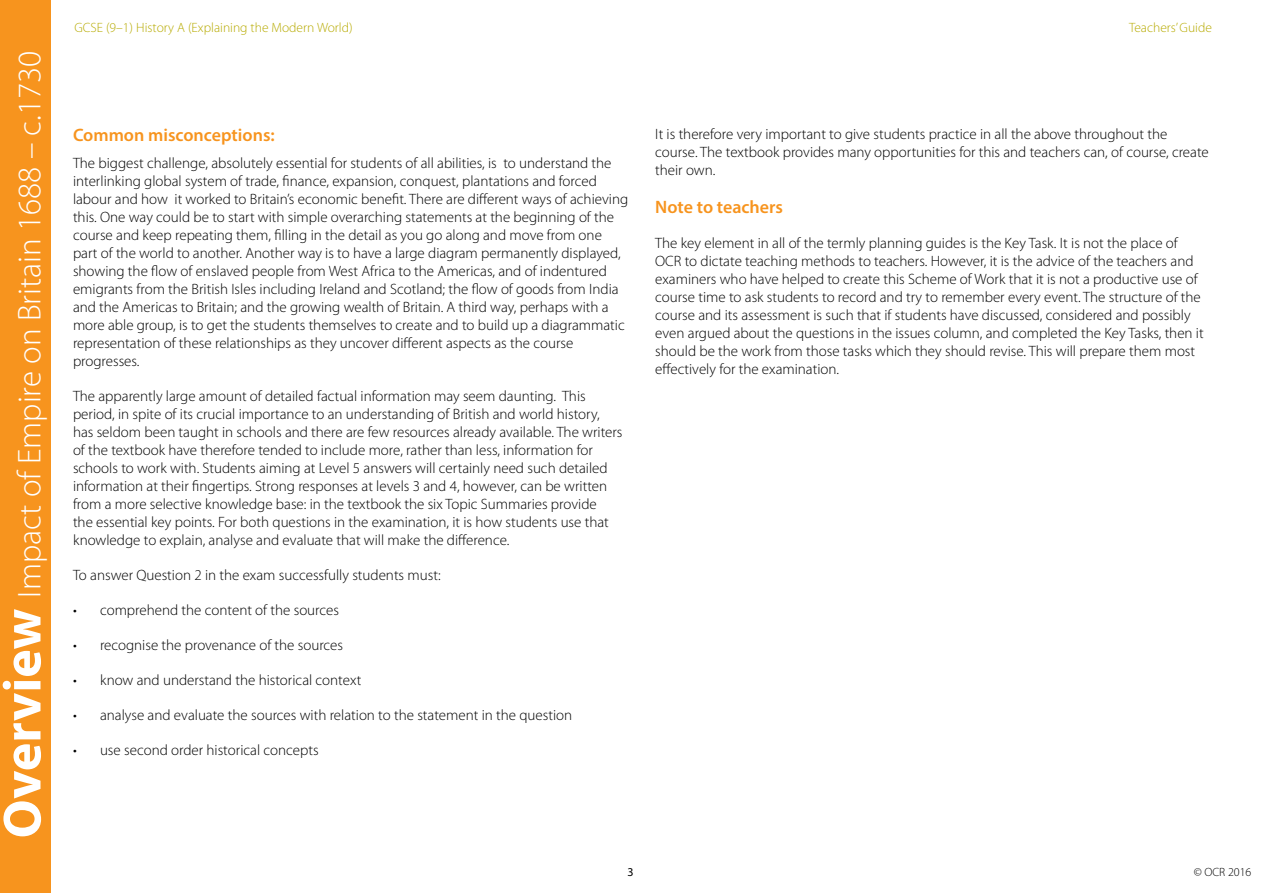
<style>
.page{position:relative;width:1263px;height:893px;background:#fff}
.page>*{position:absolute;margin:0;border:0;box-sizing:border-box;transform-origin:0 0}
.t1{font:300 33px "Myriad Pro";color:#fff}
.TConc_Body{font:600 18px "Myriad Pro";color:#f7941e}
.t2{font:300 15px/18px "Myriad Pro";color:#000}
.t3{font:300 13.5px "Myriad Pro";color:#b7aa00}
.t4{font:300 12px "Myriad Pro";color:#000}
.t5{font:12px "Myriad Pro";color:#000}
.s1{font-weight:700;font-size:54px}
</style>
<div class="page">
<div style="left:0;top:0;width:51px;height:893px;background:#f7941e"></div>
<h1 class="t1" style="left:11px;top:838px;width:789px;rotate:-90deg"><span class="s1">Overview</span> Impact of Empire on Britain 1688 – c.1730</h1>
<p class="t3" style="left:74px;top:21px;width:280px">GCSE (9–1) History A (Explaining the Modern World)</p>
<p class="t3" style="left:1129px;top:21px;width:84px">Teachers’ Guide</p>
<p class="TConc_Body" style="left:73px;top:124px;width:203px">Common misconceptions:</p>
<p class="t2" style="left:73px;top:154px;width:557px">The biggest challenge, absolutely essential for students of all abilities, is to understand the interlinking global system of trade, finance, expansion, conquest, plantations and forced labour and how it worked to Britain’s economic benefit. There are different ways of achieving this. One way could be to start with simple overarching statements at the beginning of the course and keep repeating them, filling in the detail as you go along and move from one part of the world to another. Another way is to have a large diagram permanently displayed, showing the flow of enslaved people from West Africa to the Americas, and of indentured emigrants from the British Isles including Ireland and Scotland; the flow of goods from India and the Americas to Britain; and the growing wealth of Britain. A third way, perhaps with a more able group, is to get the students themselves to create and to build up a diagrammatic representation of these relationships as they uncover different aspects as the course progresses.</p>
<p class="t2" style="left:73px;top:387px;width:551px">The apparently large amount of detailed factual information may seem daunting. This period, in spite of its crucial importance to an understanding of British and world history, has seldom been taught in schools and there are few resources already available. The writers of the textbook have therefore tended to include more, rather than less, information for schools to work with. Students aiming at Level 5 answers will certainly need such detailed information at their fingertips. Strong responses at levels 3 and 4, however, can be written from a more selective knowledge base: in the textbook the six Topic Summaries provide<br>the essential key points. For both questions in the examination, it is how students use that knowledge to explain, analyse and evaluate that will make the difference.</p>
<p class="t2" style="left:73px;top:566px;width:369px">To answer Question 2 in the exam successfully students must:</p>
<p class="t2" style="left:73px;top:601px;width:268px">• comprehend the content of the sources</p>
<p class="t2" style="left:73px;top:636px;width:272px">• recognise the provenance of the sources</p>
<p class="t2" style="left:73px;top:671px;width:290px">• know and understand the historical context</p>
<p class="t2" style="left:73px;top:706px;width:501px">• analyse and evaluate the sources with relation to the statement in the question</p>
<p class="t2" style="left:73px;top:741px;width:247px">• use second order historical concepts</p>
<p class="t2" style="left:655px;top:125px;width:555px">It is therefore very important to give students practice in all the above throughout the course. The textbook provides many opportunities for this and teachers can, of course, create their own.</p>
<p class="TConc_Body" style="left:655px;top:196px;width:129px">Note to teachers</p>
<p class="t2" style="left:655px;top:235px;width:550px">The key element in all of the termly planning guides is the Key Task. It is not the place of OCR to dictate teaching methods to teachers. However, it is the advice of the teachers and examiners who have helped to create this Scheme of Work that it is not a productive use of course time to ask students to record and try to remember every event. The structure of the course and its assessment is such that if students have discussed, considered and possibly even argued about the questions in the issues column, and completed the Key Tasks, then it should be the work from those tasks which they should revise. This will prepare them most effectively for the examination.</p>
<p class="t5" style="left:627px;top:865px;width:8px">3</p>
<p class="t4" style="left:1194px;top:866px;width:59px">© OCR 2016</p>
</div>
